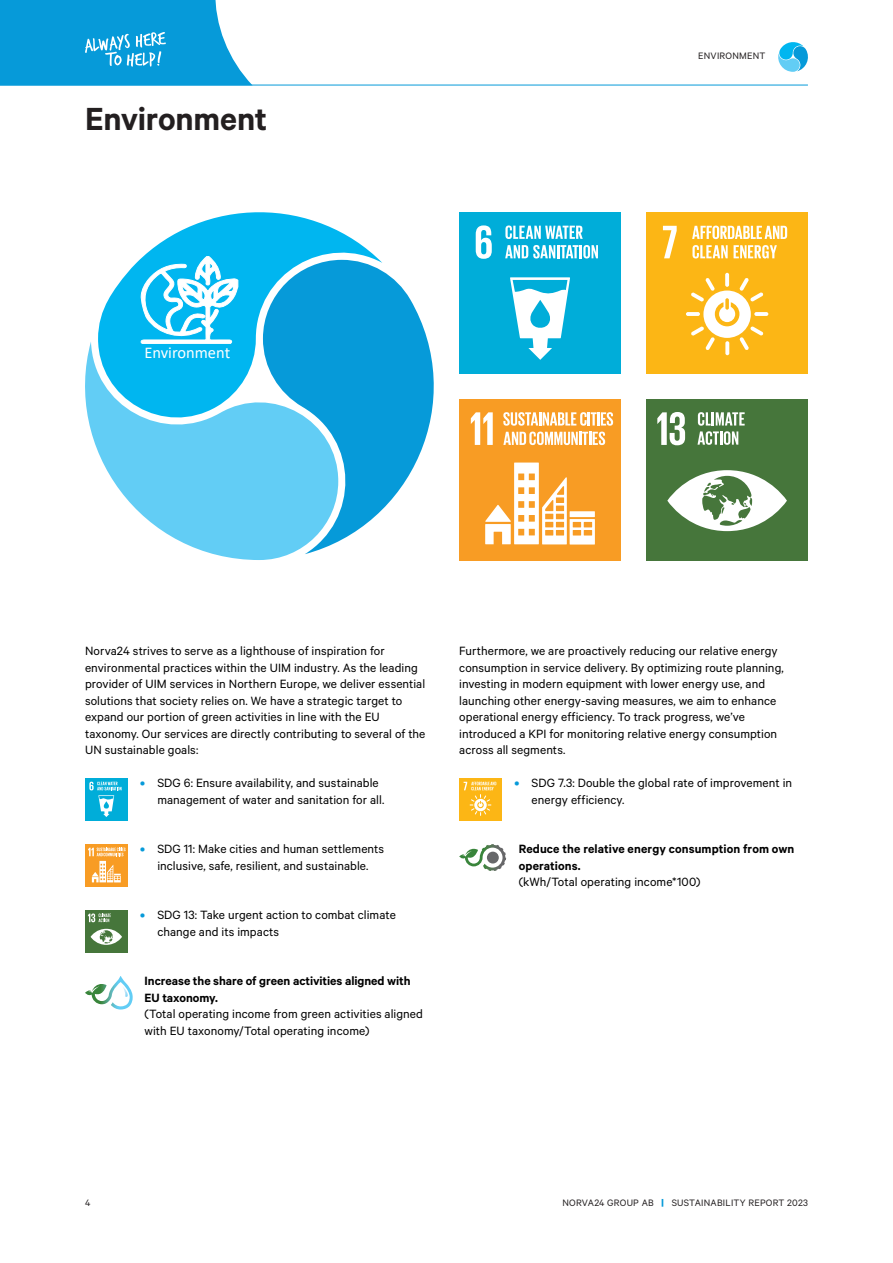
<style>
.page{position:relative;width:893px;height:1263px;background:#fff}
.page>*{position:absolute;margin:0;border:0;box-sizing:border-box;transform-origin:0 0}
.t1{font:600 36px "Calibre";letter-spacing:-.005em;color:#231f20}
.t2{font:16.5px "Calibri";color:#fff}
.t3{font:13.5px/16.5px "Calibre";letter-spacing:.005em;color:#000001}
.t4{font:600 13.5px/16.5px "Calibre";color:#000001}
.t5{font:10.5px "Calibre";letter-spacing:.02em;color:#231f20}
.s1{font-weight:600;color:#069ad9}
.s2{font-weight:900;color:#069ad9}
</style>
<div class="page">
<hr style="left:0;top:85px;width:808px;height:1px;background:#069ad9">
<svg style="left:0;top:0;width:253px;height:85px;background:#26a7dd"></svg>
<svg style="left:778px;top:42px;width:30px;height:30px"></svg>
<div style="left:459px;top:212px;width:162px;height:162px;background:#00add9"></div>
<svg style="left:476px;top:225px;width:16px;height:34px"></svg>
<svg style="left:510px;top:277px;width:60px;height:83px"></svg>
<svg style="left:505px;top:245px;width:93px;height:13px"></svg>
<svg style="left:505px;top:225px;width:78px;height:14px"></svg>
<div style="left:646px;top:212px;width:162px;height:162px;background:#fcb615"></div>
<svg style="left:663px;top:226px;width:14px;height:32px"></svg>
<svg style="left:692px;top:226px;width:95px;height:13px"></svg>
<svg style="left:692px;top:245px;width:36px;height:13px"></svg>
<svg style="left:734px;top:245px;width:43px;height:13px"></svg>
<svg style="left:725px;top:341px;width:4px;height:14px"></svg>
<svg style="left:686px;top:312px;width:14px;height:4px"></svg>
<svg style="left:754px;top:312px;width:14px;height:4px"></svg>
<svg style="left:725px;top:273px;width:4px;height:14px"></svg>
<svg style="left:691px;top:278px;width:72px;height:72px"></svg>
<div style="left:459px;top:399px;width:162px;height:161px;background:#f89c24"></div>
<svg style="left:471px;top:412px;width:22px;height:33px"></svg>
<svg style="left:485px;top:462px;width:110px;height:82px"></svg>
<svg style="left:503px;top:412px;width:110px;height:14px"></svg>
<svg style="left:503px;top:432px;width:102px;height:13px"></svg>
<div style="left:646px;top:399px;width:162px;height:161px;background:#46763b"></div>
<svg style="left:657px;top:412px;width:28px;height:33px"></svg>
<svg style="left:667px;top:470px;width:120px;height:61px"></svg>
<svg style="left:697px;top:412px;width:48px;height:33px"></svg>
<div style="left:85px;top:910px;width:43px;height:42px;background:#46763b"></div>
<svg style="left:91px;top:929px;width:31px;height:16px"></svg>
<svg style="left:88px;top:913px;width:23px;height:9px"></svg>
<div style="left:85px;top:844px;width:43px;height:43px;background:#f89c24"></div>
<svg style="left:88px;top:848px;width:38px;height:34px"></svg>
<div style="left:85px;top:778px;width:43px;height:43px;background:#00add9"></div>
<svg style="left:89px;top:782px;width:33px;height:35px"></svg>
<div style="left:459px;top:778px;width:43px;height:43px;background:#fcb615"></div>
<svg style="left:464px;top:782px;width:32px;height:34px"></svg>
<svg style="left:98px;top:212px;width:282px;height:129px;fill:#00b6f0"></svg>
<svg style="left:85px;top:341px;width:204px;height:219px;fill:#62cdf5"></svg>
<svg style="left:263px;top:260px;width:171px;height:294px;fill:#069ad9"></svg>
<svg style="left:141px;top:256px;width:97px;height:107px"></svg>
<svg style="left:85px;top:976px;width:48px;height:33px"></svg>
<svg style="left:459px;top:844px;width:47px;height:27px"></svg>
<div style="left:487px;top:852px;width:12px;height:11px;background:#67686a;border-radius:50%"></div>
<h1 class="t1" style="left:85px;top:97px;width:184px">Environment</h1>
<p class="t2" style="left:144px;top:341px;width:87px">Environment</p>
<p class="t5" style="left:698px;top:50px;width:69px">ENVIRONMENT</p>
<p class="t3" style="left:85px;top:642px;width:342px">Norva24 strives to serve as a lighthouse of inspiration for environmental practices within the UIM industry. As the leading provider of UIM services in Northern Europe, we deliver essential solutions that society relies on. We have a strategic target to expand our portion of green activities in line with the EU taxonomy. Our services are directly contributing to several of the UN sustainable goals:</p>
<p class="t3" style="left:157px;top:774px;width:229px;text-indent:-17px"><span class="s1">•</span> SDG 6: Ensure availability, and sustainable management of water and sanitation for all.</p>
<p class="t3" style="left:140px;top:840px;width:245px;text-align:center"><span class="s1">•</span> SDG 11: Make cities and human settlements inclusive, safe, resilient, and sustainable.</p>
<p class="t3" style="left:157px;top:906px;width:240px;text-indent:-17px"><span class="s1">•</span> SDG 13: Take urgent action to combat climate change and its impacts</p>
<p class="t4" style="left:145px;top:972px;width:268px">Increase the share of green activities aligned with<br>EU taxonomy.</p>
<p class="t3" style="left:145px;top:1005px;width:280px">(Total operating income from green activities aligned with EU taxonomy/Total operating income)</p>
<p class="t3" style="left:459px;top:642px;width:326px">Furthermore, we are proactively reducing our relative energy consumption in service delivery. By optimizing route planning, investing in modern equipment with lower energy use, and launching other energy-saving measures, we aim to enhance operational energy efficiency. To track progress, we’ve introduced a KPI for monitoring relative energy consumption across all segments.</p>
<p class="t3" style="left:531px;top:774px;width:262px;text-indent:-17px"><span class="s1">•</span> SDG 7.3: Double the global rate of improvement in energy efficiency.</p>
<p class="t4" style="left:519px;top:840px;width:277px">Reduce the relative energy consumption from own operations.</p>
<p class="t3" style="left:519px;top:873px;width:183px">(kWh/Total operating income*100)</p>
<p class="t5" style="left:85px;top:1196px;width:7px">4</p>
<p class="t5" style="left:562px;top:1196px;width:247px">NORVA24 GROUP AB <span class="s2">|</span> SUSTAINABILITY REPORT 2023</p>
</div>
